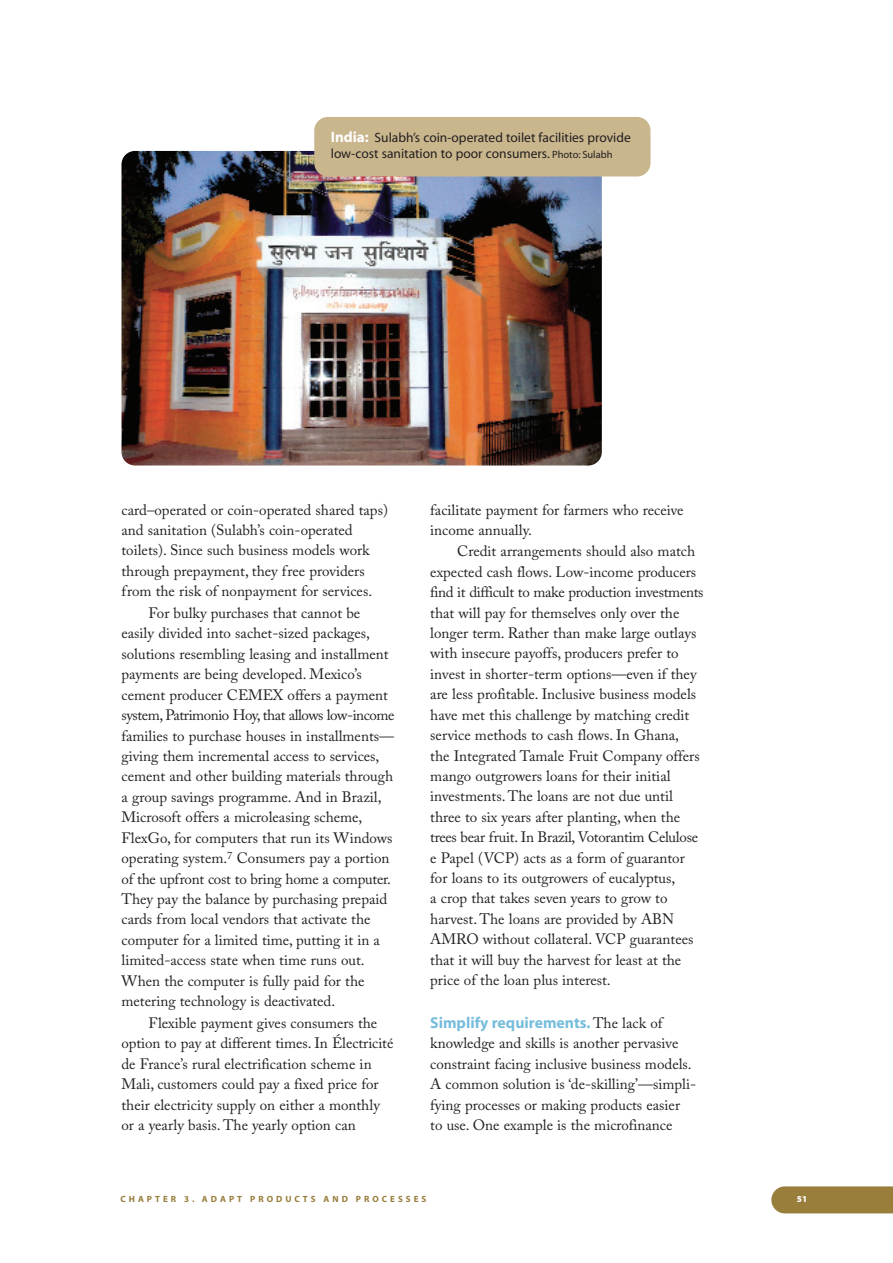
<style>
.page{position:relative;width:893px;height:1263px;background:#fff}
.page>*{position:absolute;margin:0;border:0;box-sizing:border-box;transform-origin:0 0}
.t1{font:700 15.75px "Myriad";color:#77bddc}
.t2{font:15px/20.4px "Adobe Caslon Pro";color:#231f20}
.t3{font:15px "Adobe Caslon Pro";letter-spacing:-.03em;color:#231f20}
.t4{font:13.5px/16.5px "Myriad";color:#231f20}
.t5{font:700 9px "Myriad";letter-spacing:.335em;color:#987d3b}
.t6{font:9px "Myriad MM 830 600";color:#fff}
.s1{font-weight:700;font-size:15px;color:#fff}
.s2{font-size:10.5px}
.s3{font-family:"Adobe Caslon Pro";font-weight:400;font-size:15px;color:#231f20}
</style>
<div class="page">
<div style="left:771px;top:1186px;width:122px;height:27px;background:#987d3b"></div>
<img style="left:122px;top:151px;width:480px;height:314px;border-radius:14px">
<div style="left:314px;top:117px;width:336px;height:59px;background:#c9b68d;border-radius:13px"></div>
<p class="t4" style="left:331px;top:130px;width:301px"><span class="s1">India:</span> Sulabh’s coin-operated toilet facilities provide low-cost sanitation to poor consumers. <span class="s2">Photo: Sulabh</span></p>
<p class="t2" style="left:121px;top:501px;width:268px">card–operated or coin-operated shared taps)</p>
<p class="t2" style="left:121px;top:521px;width:233px">and sanitation (Sulabh’s coin-operated</p>
<p class="t2" style="left:121px;top:542px;width:250px">toilets). Since such business models work</p>
<p class="t2" style="left:121px;top:562px;width:245px">through prepayment, they free providers</p>
<p class="t2" style="left:121px;top:583px;width:252px">from the risk of nonpayment for services.</p>
<p class="t2" style="left:148px;top:604px;width:213px">For bulky purchases that cannot be</p>
<p class="t2" style="left:121px;top:625px;width:250px">easily divided into sachet-sized packages,</p>
<p class="t2" style="left:121px;top:645px;width:269px">solutions resembling leasing and installment</p>
<p class="t2" style="left:121px;top:666px;width:242px">payments are being developed. Mexico’s</p>
<p class="t2" style="left:121px;top:686px;width:268px">cement producer CEMEX offers a payment</p>
<p class="t3" style="left:121px;top:709px;width:274px">system, Patrimonio Hoy, that allows low-income</p>
<p class="t2" style="left:121px;top:727px;width:274px">families to purchase houses in installments—</p>
<p class="t2" style="left:121px;top:747px;width:259px">giving them incremental access to services,</p>
<p class="t2" style="left:121px;top:768px;width:273px">cement and other building materials through</p>
<p class="t2" style="left:121px;top:788px;width:262px">a group savings programme. And in Brazil,</p>
<p class="t2" style="left:121px;top:809px;width:242px">Microsoft offers a microleasing scheme,</p>
<p class="t2" style="left:121px;top:829px;width:273px">FlexGo, for computers that run its Windows</p>
<p class="t2" style="left:121px;top:849px;width:269px">operating system.<sup>7</sup> Consumers pay a portion</p>
<p class="t2" style="left:122px;top:870px;width:271px">of the upfront cost to bring home a computer.</p>
<p class="t2" style="left:122px;top:890px;width:267px">They pay the balance by purchasing prepaid</p>
<p class="t2" style="left:122px;top:911px;width:250px">cards from local vendors that activate the</p>
<p class="t2" style="left:122px;top:931px;width:260px">computer for a limited time, putting it in a</p>
<p class="t2" style="left:122px;top:952px;width:245px">limited-access state when time runs out.</p>
<p class="t2" style="left:122px;top:972px;width:245px">When the computer is fully paid for the</p>
<p class="t2" style="left:122px;top:993px;width:215px">metering technology is deactivated.</p>
<p class="t2" style="left:149px;top:1014px;width:230px">Flexible payment gives consumers the</p>
<p class="t2" style="left:122px;top:1035px;width:273px">option to pay at different times. In Électricité</p>
<p class="t2" style="left:122px;top:1055px;width:252px">de France’s rural electrification scheme in</p>
<p class="t2" style="left:122px;top:1075px;width:259px">Mali, customers could pay a fixed price for</p>
<p class="t2" style="left:122px;top:1096px;width:260px">their electricity supply on either a monthly</p>
<p class="t2" style="left:122px;top:1116px;width:236px">or a yearly basis. The yearly option can</p>
<p class="t2" style="left:430px;top:501px;width:255px">facilitate payment for farmers who receive income annually.</p>
<p class="t2" style="left:430px;top:543px;width:275px;text-indent:27px">Credit arrangements should also match expected cash flows. Low-income producers find it difficult to make production investments that will pay for themselves only over the longer term. Rather than make large outlays with insecure payoffs, producers prefer to invest in shorter-term options—even if they are less profitable. Inclusive business models have met this challenge by matching credit service methods to cash flows. In Ghana,<br>the Integrated Tamale Fruit Company offers mango outgrowers loans for their initial investments. The loans are not due until three to six years after planting, when the trees bear fruit. In Brazil, Votorantim Celulose e Papel (VCP) acts as a form of guarantor for loans to its outgrowers of eucalyptus,<br>a crop that takes seven years to grow to harvest. The loans are provided by ABN AMRO without collateral. VCP guarantees that it will buy the harvest for least at the price of the loan plus interest.</p>
<p class="t1" style="left:430px;top:1017px;width:234px">Simplify requirements. <span class="s3">The lack of</span></p>
<p class="t2" style="left:430px;top:1035px;width:267px">knowledge and skills is another pervasive constraint facing inclusive business models.<br>A common solution is ‘de-skilling’—simpli&shy;fying processes or making products easier<br>to use. One example is the microfinance</p>
<p class="t5" style="left:120px;top:1196px;width:308px">CHAPTER 3. ADAPT PRODUCTS AND PROCESSES</p>
<p class="t6" style="left:797px;top:1196px;width:12px">51</p>
</div>
